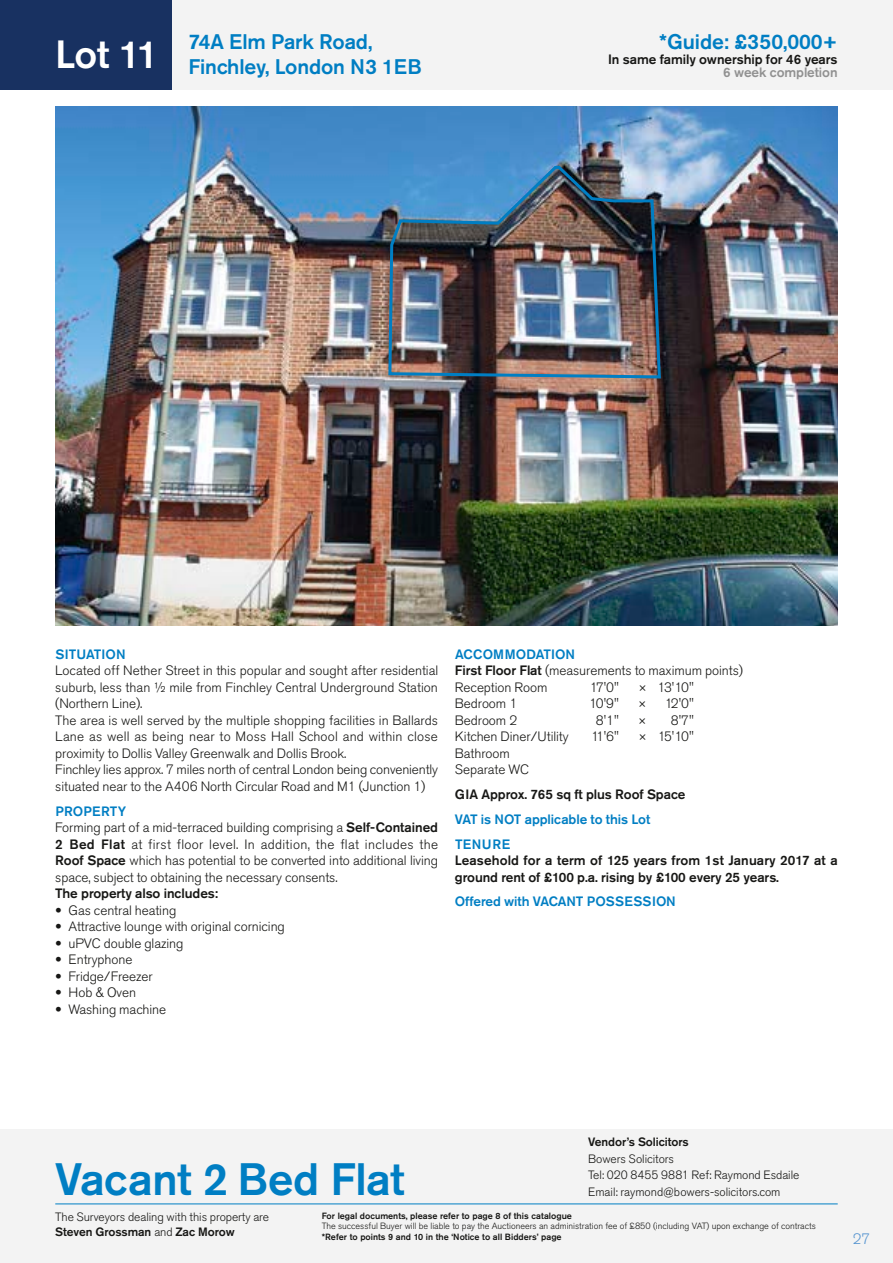
<style>
.page{position:relative;width:893px;height:1263px;background:#fff}
.page>*{position:absolute;margin:0;border:0;box-sizing:border-box;transform-origin:0 0}
.t1{font:500 45px "Akzidenz Grotesk Pro";letter-spacing:-.005em;color:#007ec3}
.t2{font:500 39px "Akzidenz Grotesk Pro";color:#fff}
.t3{font:500 21px/25.2px "Akzidenz Grotesk Pro";letter-spacing:-.005em;color:#007ec3}
.t4{font:300 15px "Akzidenz Grotesk Pro";color:#5795d0}
.t5{font:300 13.5px/16.5px "Akzidenz Grotesk Pro";letter-spacing:-.005em;color:#171715}
.t6{font:500 13.5px/16.5px "Akzidenz Grotesk Pro";letter-spacing:-.005em;color:#171715}
.t7{font:500 13.5px/24.8px "Akzidenz Grotesk Pro";letter-spacing:-.005em;color:#007ec3}
.t8{font:500 13.5px "Akzidenz Grotesk Pro";letter-spacing:-.005em;color:#919191}
.t9{font:300 12px/15px "Akzidenz Grotesk Pro";letter-spacing:-.005em;color:#171715}
.t10{font:500 12px "Akzidenz Grotesk Pro";letter-spacing:-.005em;color:#171715}
.t11{font:300 9px "Akzidenz Grotesk Pro";color:#171715}
.t12{font:500 9px "Akzidenz Grotesk Pro";color:#171715}
.s1{font-weight:500;color:#007ec3}
.s2{font-weight:500}
.s3{font-family:"Helvetica Neue LT Std"}
</style>
<div class="page">
<div style="left:0;top:1129px;width:893px;height:134px;background:#f3f3f3"></div>
<div style="left:0;top:0;width:893px;height:89px;background:#f3f3f3"></div>
<div style="left:0;top:0;width:171px;height:89px;background:#183161"></div>
<hr style="left:55px;top:1203px;width:783px;height:1px;background:#007ec3">
<img style="left:55px;top:106px;width:783px;height:520px">
<img style="left:387px;top:164px;width:275px;height:216px">
<h2 class="t2" style="left:55px;top:29px;width:105px">Lot 11</h2>
<h3 class="t3" style="left:189px;top:29px;width:235px">74A Elm Park Road,<br>Finchley, London N3 1EB</h3>
<h3 class="t3" style="left:659px;top:29px;width:180px">*Guide: £350,000+</h3>
<p class="t6" style="left:608px;top:51px;width:231px">In same family ownership for 46 years</p>
<p class="t8" style="left:723px;top:64px;width:116px">6 week completion</p>
<p class="t7" style="left:55px;top:642px;width:72px">SITUATION</p>
<p class="t5" style="left:55px;top:662px;width:385px">Located off Nether Street in this popular and sought after residential suburb, less than ½ mile from Finchley Central Underground Station (Northern Line).<br>The area is well served by the multiple shopping facilities in Ballards Lane as well as being near to Moss Hall School and within close proximity to Dollis Valley Greenwalk and Dollis Brook.<br>Finchley lies approx. 7 miles north of central London being conveniently situated near to the A406 North Circular Road and M1 (Junction 1)</p>
<p class="t5" style="left:55px;top:803px;width:384px"><span class="s1">PROPERTY<br></span>Forming part of a mid-terraced building comprising a <span class="s2">Self-Contained 2 Bed Flat</span> at first floor level. In addition, the flat includes the <span class="s2">Roof Space</span> which has potential to be converted into additional living space, subject to obtaining the necessary consents.</p>
<p class="t6" style="left:55px;top:885px;width:164px">The property also includes:</p>
<p class="t5" style="left:55px;top:902px;width:123px"><span class="s3">•</span> Gas central heating</p>
<p class="t5" style="left:55px;top:918px;width:231px"><span class="s3">•</span> Attractive lounge with original cornicing</p>
<p class="t5" style="left:55px;top:935px;width:130px"><span class="s3">•</span> uPVC double glazing</p>
<p class="t5" style="left:55px;top:951px;width:79px"><span class="s3">•</span> Entryphone</p>
<p class="t5" style="left:55px;top:968px;width:99px"><span class="s3">•</span> Fridge/Freezer</p>
<p class="t5" style="left:55px;top:984px;width:82px"><span class="s3">•</span> Hob &amp; Oven</p>
<p class="t5" style="left:55px;top:1001px;width:112px"><span class="s3">•</span> Washing machine</p>
<p class="t5" style="left:455px;top:646px;width:290px"><span class="s1">ACCOMMODATION<br></span><span class="s2">First Floor Flat</span> (measurements to maximum points)<br>Reception Room</p>
<p class="t5" style="left:590px;top:679px;width:31px">17'0"</p>
<p class="t5" style="left:638px;top:679px;width:58px">× 13'10"</p>
<p class="t5" style="left:455px;top:695px;width:64px">Bedroom 1</p>
<p class="t5" style="left:589px;top:695px;width:31px">10'9"</p>
<p class="t5" style="left:638px;top:695px;width:11px">×</p>
<p class="t5" style="left:665px;top:695px;width:31px">12'0"</p>
<p class="t5" style="left:455px;top:712px;width:64px">Bedroom 2</p>
<p class="t5" style="left:596px;top:712px;width:24px">8'1"</p>
<p class="t5" style="left:638px;top:712px;width:11px">×</p>
<p class="t5" style="left:671px;top:712px;width:24px">8'7"</p>
<p class="t5" style="left:455px;top:728px;width:115px">Kitchen Diner/Utility</p>
<p class="t5" style="left:591px;top:728px;width:29px">11'6"</p>
<p class="t5" style="left:638px;top:728px;width:58px">× 15'10"</p>
<p class="t5" style="left:455px;top:745px;width:76px">Bathroom<br>Separate WC</p>
<p class="t6" style="left:455px;top:786px;width:232px">GIA Approx. 765 sq ft plus Roof Space</p>
<p class="t7" style="left:455px;top:806px;width:197px">VAT is NOT applicable to this Lot<br>TENURE</p>
<p class="t6" style="left:455px;top:852px;width:384px">Leasehold for a term of 125 years from 1st January 2017 at a ground rent of £100 p.a. rising by £100 every 25 years.</p>
<p class="t7" style="left:455px;top:889px;width:222px">Offered with VACANT POSSESSION</p>
<h1 class="t1" style="left:55px;top:1150px;width:351px">Vacant 2 Bed Flat</h1>
<p class="t10" style="left:588px;top:1134px;width:102px">Vendor’s Solicitors</p>
<p class="t9" style="left:588px;top:1150px;width:213px;line-height:16.5px">Bowers Solicitors<br>Tel: 020 8455 9881 Ref: Raymond Esdaile</p>
<p class="t9" style="left:588px;top:1184px;width:194px">Email: raymond@bowers-solicitors.com</p>
<p class="t9" style="left:55px;top:1209px;width:215px">The Surveyors dealing with this property are<br><span class="s2">Steven Grossman</span> and <span class="s2">Zac Morow</span></p>
<p class="t12" style="left:322px;top:1209px;width:252px">For legal documents, please refer to page 8 of this catalogue</p>
<p class="t11" style="left:322px;top:1220px;width:496px">The successful Buyer will be liable to pay the Auctioneers an administration fee of £850 (including VAT) upon exchange of contracts</p>
<p class="t12" style="left:322px;top:1230px;width:241px">*Refer to points 9 and 10 in the ‘Notice to all Bidders’ page</p>
<p class="t4" style="left:853px;top:1229px;width:19px">27</p>
</div>
